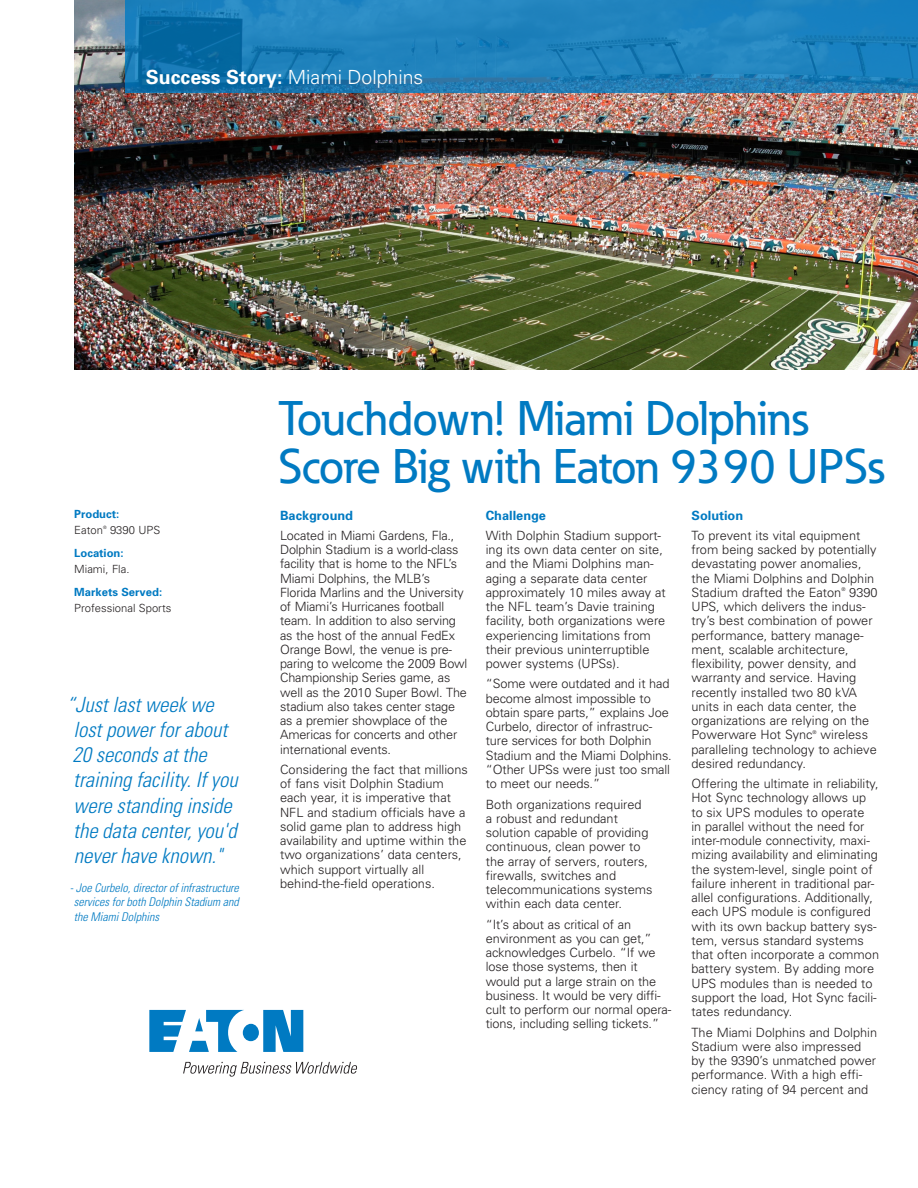
<style>
.page{position:relative;width:918px;height:1188px;background:#fff}
.page>*{position:absolute;margin:0;border:0;box-sizing:border-box;transform-origin:0 0}
.Headline{font:500 48px/48px "Eaton";letter-spacing:-.01em;color:#007ac2}
.t1{font:italic 300 condensed 21px/25.2px "Univers";color:#007ac2}
.Case_Study_Header{font:700 19.5px "Univers";color:#fff}
._07__Body_Copy{font:300 12.75px/14.2px "Univers";color:#231f20}
._09_body_copy_subhea{font:700 12.75px "Univers";color:#007ac2}
.t2{font:italic 300 condensed 12px/14.4px "Univers";color:#007ac2;text-align:justify}
.Highlight_Categories{font:300 11.25px "Univers";color:#231f20}
.Highlight_Categories-2{font:700 11.25px "Univers";color:#007ac2}
._07__Body_Copy-2{font:300 5.1px "Univers";color:#231f20}
.Highlight_Categories-3{font:300 4.5px "Univers";color:#231f20}
.s1{font-weight:300}
</style>
<div class="page">
<img style="left:74px;top:0;width:844px;height:369px">
<svg style="left:125px;top:0;width:793px;height:93px;fill:#2082be"></svg>
<svg style="left:149px;top:1010px;width:154px;height:42px"></svg>
<svg style="left:183px;top:1062px;width:175px;height:15px"></svg>
<p class="Case_Study_Header" style="left:146px;top:66px;width:279px">Success Story: <span class="s1">Miami Dolphins</span></p>
<p class="Highlight_Categories-2" style="left:74px;top:507px;width:46px">Product:</p>
<p class="Highlight_Categories" style="left:74px;top:523px;width:30px">Eaton</p>
<p class="Highlight_Categories-3" style="left:103px;top:524px;width:5px">®</p>
<p class="Highlight_Categories" style="left:110px;top:523px;width:52px">9390 UPS</p>
<p class="Highlight_Categories-2" style="left:74px;top:546px;width:51px">Location:</p>
<p class="Highlight_Categories" style="left:74px;top:562px;width:57px">Miami, Fla.</p>
<p class="Highlight_Categories-2" style="left:74px;top:585px;width:89px">Markets Served:</p>
<p class="Highlight_Categories" style="left:74px;top:601px;width:99px">Professional Sports</p>
<p class="t1" style="left:67px;top:692px;width:172px">“Just last week we lost power for about<br>20 seconds at the training facility. If you were standing inside the data center, you'd never have known."</p>
<p class="t2" style="left:74px;top:880px;width:167px;text-indent:-4px">- Joe Curbelo, director of infrastructure services for both Dolphin Stadium and the Miami Dolphins</p>
<p class="Headline" style="left:278px;top:394px;width:607px">Touchdown! Miami Dolphins<br>Score Big with Eaton 9390 UPSs</p>
<p class="_09_body_copy_subhea" style="left:280px;top:508px;width:74px">Background</p>
<p class="_07__Body_Copy" style="left:280px;top:528px;width:189px">Located in Miami Gardens, Fla.,<br>Dolphin Stadium is a world-class facility that is home to the NFL’s<br>Miami Dolphins, the MLB’s<br>Florida Marlins and the University of Miami’s Hurricanes football team. In addition to also serving as the host of the annual FedEx<br>Orange Bowl, the venue is pre&shy;paring to welcome the 2009 Bowl<br>Championship Series game, as well as the 2010 Super Bowl. The stadium also takes center stage as a premier showplace of the<br>Americas for concerts and other international events.</p>
<p class="_07__Body_Copy" style="left:280px;top:762px;width:189px">Considering the fact that millions of fans visit Dolphin Stadium each year, it is imperative that<br>NFL and stadium officials have a solid game plan to address high availability and uptime within the two organizations’ data centers, which support virtually all behind-the-field operations.</p>
<p class="_09_body_copy_subhea" style="left:486px;top:508px;width:62px">Challenge</p>
<p class="_07__Body_Copy" style="left:486px;top:528px;width:181px">With Dolphin Stadium support&shy;ing its own data center on site, and the Miami Dolphins man&shy;aging a separate data center approximately 10 miles away at the NFL team’s Davie training facility, both organizations were experiencing limitations from their previous uninterruptible power systems (UPSs).</p>
<p class="_07__Body_Copy" style="left:486px;top:677px;width:188px">“Some were outdated and it had become almost impossible to obtain spare parts,” explains Joe<br>Curbelo, director of infrastruc&shy;ture services for both Dolphin<br>Stadium and the Miami Dolphins. “Other UPSs were just too small to meet our needs.”</p>
<p class="_07__Body_Copy" style="left:486px;top:797px;width:168px">Both organizations required<br>a robust and redundant solution capable of providing continuous, clean power to the array of servers, routers, firewalls, switches and telecommunications systems within each data center.</p>
<p class="_07__Body_Copy" style="left:486px;top:917px;width:187px">“It’s about as critical of an environment as you can get,” acknowledges Curbelo. “If we lose those systems, then it would put a large strain on the business. It would be very diffi&shy;cult to perform our normal opera&shy;tions, including selling tickets.”</p>
<p class="_09_body_copy_subhea" style="left:692px;top:508px;width:53px">Solution</p>
<p class="_07__Body_Copy" style="left:692px;top:528px;width:186px">To prevent its vital equipment from being sacked by potentially devastating power anomalies, the Miami Dolphins and Dolphin<br>Stadium drafted the Eaton</p>
<p class="_07__Body_Copy-2" style="left:841px;top:586px;width:6px">®</p>
<p class="_07__Body_Copy" style="left:692px;top:585px;width:188px;text-indent:158px">9390<br>UPS, which delivers the indus&shy;try’s best combination of power performance, battery manage&shy;ment, scalable architecture, flexibility, power density, and warranty and service. Having recently installed two 80 kVA units in each data center, the organizations are relying on the<br>Powerware Hot Sync</p>
<p class="_07__Body_Copy-2" style="left:813px;top:729px;width:6px">®</p>
<p class="_07__Body_Copy" style="left:692px;top:728px;width:187px;text-indent:129px">wireless paralleling technology to achieve desired redundancy.</p>
<p class="_07__Body_Copy" style="left:692px;top:777px;width:189px">Offering the ultimate in reliability,<br>Hot Sync technology allows up to six UPS modules to operate<br>in parallel without the need for inter-module connectivity, maxi&shy;mizing availability and eliminating the system-level, single point of failure inherent in traditional par&shy;allel configurations. Additionally, each UPS module is configured with its own backup battery sys&shy;tem, versus standard systems that often incorporate a common battery system. By adding more<br>UPS modules than is needed to support the load, Hot Sync facili&shy;tates redundancy.</p>
<p class="_07__Body_Copy" style="left:692px;top:1025px;width:187px">The Miami Dolphins and Dolphin<br>Stadium were also impressed by the 9390’s unmatched power performance. With a high effi&shy;ciency rating of 94 percent and</p>
</div>
